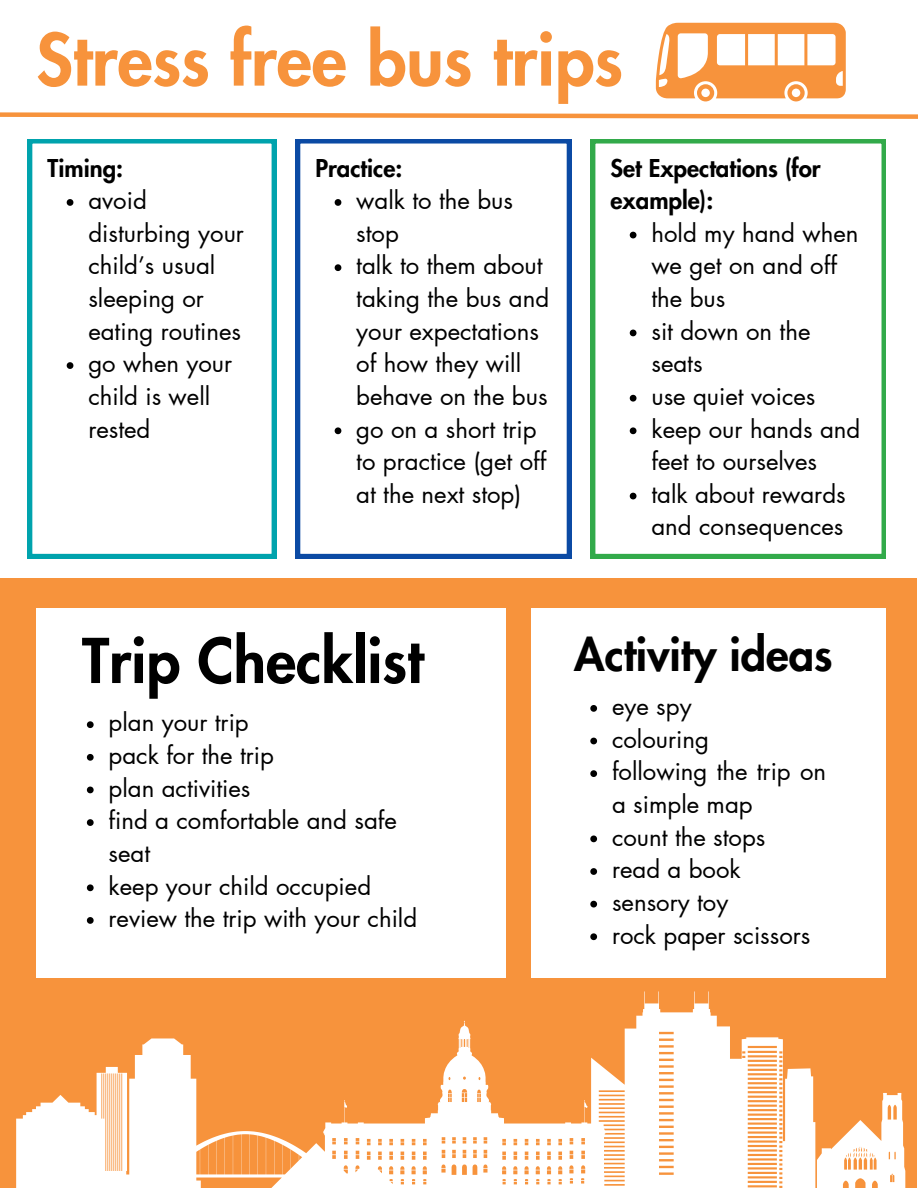
<style>
.page{position:relative;width:918px;height:1188px;background:#fff}
.page>*{position:absolute;margin:0;border:0;box-sizing:border-box;transform-origin:0 0}
.t1{font:800 69.9px "Futura LT Pro";color:#f7933c}
.t2{font:800 60px "Futura LT Pro";color:#000}
.t3{font:800 45px "Futura LT Pro";color:#000}
.t4{font:24px/32.7px "Futura LT Pro";color:#000}
.t5{font:800 24px/32.7px "Futura LT Pro";color:#000}
</style>
<div class="page">
<svg style="left:0;top:112px;width:918px;height:7px"></svg>
<svg style="left:28px;top:139px;width:248px;height:419px"></svg>
<svg style="left:296px;top:139px;width:275px;height:419px"></svg>
<svg style="left:591px;top:139px;width:295px;height:419px"></svg>
<div style="left:0;top:578px;width:917px;height:610px;background:#f7933c"></div>
<svg style="left:16px;top:991px;width:890px;height:197px"></svg>
<div style="left:36px;top:609px;width:470px;height:369px;background:#fff"></div>
<svg style="left:67px;top:199px;width:6px;height:7px"></svg>
<svg style="left:67px;top:362px;width:6px;height:7px"></svg>
<svg style="left:335px;top:199px;width:6px;height:7px"></svg>
<svg style="left:335px;top:264px;width:6px;height:7px"></svg>
<svg style="left:335px;top:427px;width:6px;height:7px"></svg>
<svg style="left:630px;top:232px;width:7px;height:6px"></svg>
<svg style="left:630px;top:330px;width:7px;height:6px"></svg>
<svg style="left:630px;top:395px;width:7px;height:7px"></svg>
<svg style="left:630px;top:427px;width:7px;height:7px"></svg>
<svg style="left:630px;top:493px;width:7px;height:6px"></svg>
<svg style="left:87px;top:721px;width:7px;height:7px"></svg>
<svg style="left:87px;top:754px;width:7px;height:7px"></svg>
<svg style="left:87px;top:787px;width:7px;height:6px"></svg>
<svg style="left:87px;top:819px;width:7px;height:7px"></svg>
<svg style="left:87px;top:884px;width:7px;height:7px"></svg>
<svg style="left:87px;top:917px;width:7px;height:7px"></svg>
<div style="left:532px;top:609px;width:354px;height:369px;background:#fff"></div>
<svg style="left:590px;top:705px;width:7px;height:7px"></svg>
<svg style="left:590px;top:738px;width:7px;height:6px"></svg>
<svg style="left:590px;top:770px;width:7px;height:7px"></svg>
<svg style="left:590px;top:836px;width:7px;height:6px"></svg>
<svg style="left:590px;top:868px;width:7px;height:7px"></svg>
<svg style="left:590px;top:901px;width:7px;height:7px"></svg>
<svg style="left:590px;top:933px;width:7px;height:7px"></svg>
<svg style="left:656px;top:23px;width:190px;height:78px"></svg>
<p class="t1" style="left:36px;top:28px;width:588px">Stress free bus trips</p>
<h1 class="t5" style="left:48px;top:152px;width:77px">Timing:</h1>
<p class="t4" style="left:88px;top:185px;width:157px">avoid disturbing your child’s usual sleeping or eating routines</p>
<h4 class="t4" style="left:88px;top:348px;width:145px">go when your child is well rested</h4>
<p class="t5" style="left:316px;top:152px;width:88px">Practice:</p>
<p class="t4" style="left:356px;top:185px;width:158px">walk to the bus stop</p>
<h4 class="t4" style="left:356px;top:250px;width:194px">talk to them about taking the bus and your expectations of how they will behave on the bus</h4>
<p class="t4" style="left:356px;top:413px;width:192px">go on a short trip to practice (get off at the next stop)</p>
<p class="t5" style="left:611px;top:152px;width:212px">Set Expectations (for example):</p>
<p class="t4" style="left:651px;top:218px;width:209px">hold my hand when we get on and off the bus</p>
<h4 class="t4" style="left:651px;top:316px;width:161px">sit down on the seats</h4>
<p class="t4" style="left:651px;top:381px;width:166px">use quiet voices</p>
<p class="t4" style="left:651px;top:413px;width:210px">keep our hands and feet to ourselves</p>
<p class="t4" style="left:651px;top:479px;width:196px">talk about rewards and consequences</p>
<p class="t2" style="left:82px;top:634px;width:343px">Trip Checklist</p>
<p class="t4" style="left:109px;top:707px;width:142px">plan your trip</p>
<h2 class="t4" style="left:109px;top:740px;width:167px">pack for the trip</h2>
<p class="t4" style="left:109px;top:773px;width:143px">plan activities</p>
<p class="t4" style="left:109px;top:805px;width:290px">find a comfortable and safe seat</p>
<p class="t4" style="left:109px;top:870px;width:264px">keep your child occupied</p>
<p class="t4" style="left:109px;top:903px;width:310px">review the trip with your child</p>
<p class="t3" style="left:574px;top:634px;width:260px">Activity ideas</p>
<p class="t4" style="left:612px;top:691px;width:81px">eye spy</p>
<h3 class="t4" style="left:612px;top:724px;width:99px">colouring</h3>
<p class="t4" style="left:612px;top:756px;width:216px">following the trip on a simple map</p>
<p class="t4" style="left:612px;top:821px;width:155px">count the stops</p>
<p class="t4" style="left:612px;top:854px;width:130px">read a book</p>
<p class="t4" style="left:612px;top:887px;width:118px">sensory toy</p>
<p class="t4" style="left:612px;top:919px;width:200px">rock paper scissors</p>
</div>
